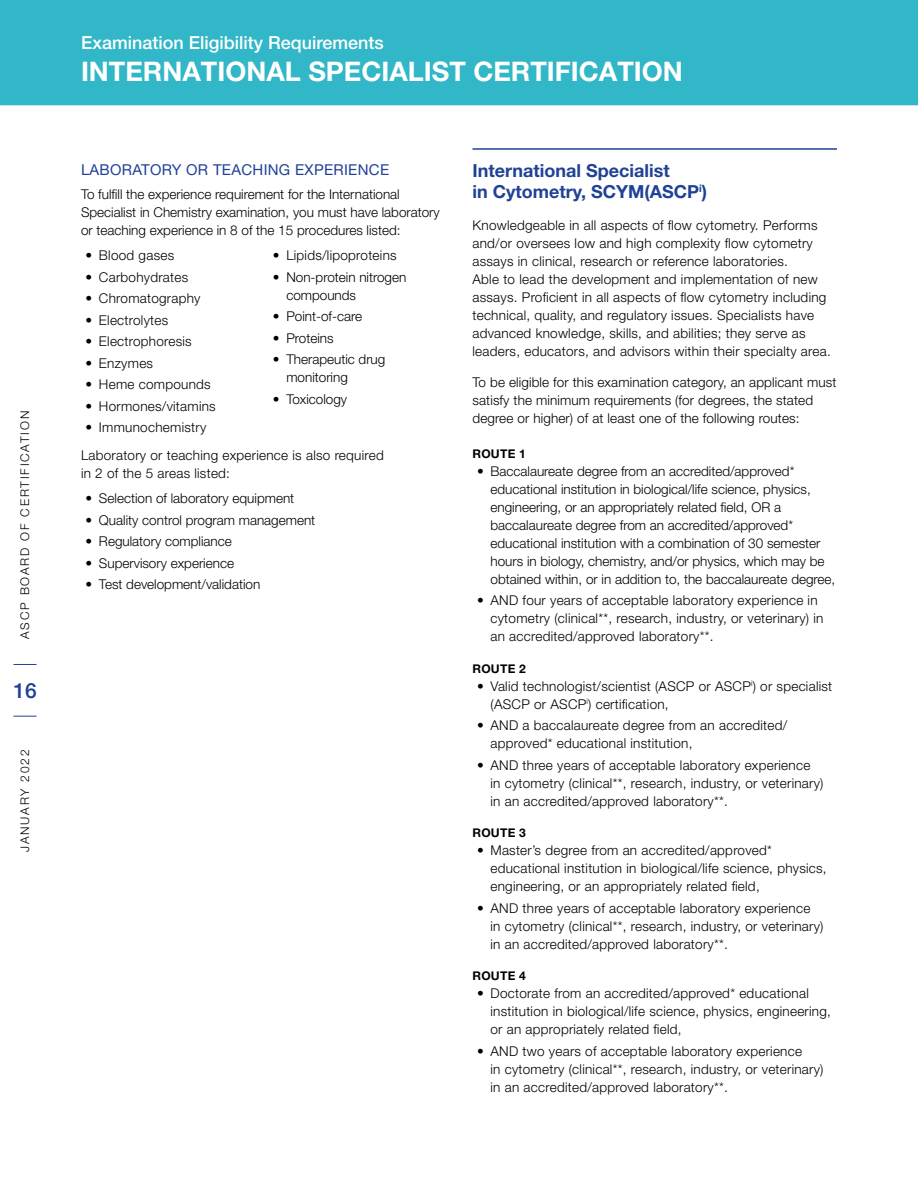
<style>
.page{position:relative;width:918px;height:1188px;background:#fff}
.page>*{position:absolute;margin:0;border:0;box-sizing:border-box;transform-origin:0 0}
.t1{font:700 27px "Helvetica Neue LT Pro";color:#fff}
.t2{font:500 21px "Helvetica Neue LT Std";color:#214196}
.t3{font:700 18px/21.6px "Helvetica Neue LT Std";color:#214196}
.t4{font:500 18px "Helvetica Neue LT Pro";color:#fff}
.t5{font:15px "Helvetica Neue LT Std";letter-spacing:.02em;color:#214196}
.t6{font:300 13.5px/18px "Helvetica Neue LT Std";letter-spacing:.02em;color:#000}
.t7{font:300 13.5px/18px "Helvetica Neue LT Std";color:#000}
.t8{font:300 12px "Helvetica Neue LT Std";letter-spacing:.15em;color:#000}
.t9{font:700 12px "Helvetica Neue LT Std";letter-spacing:.02em;color:#000}
</style>
<div class="page">
<svg style="left:14px;top:664px;width:23px;height:1px"></svg>
<svg style="left:14px;top:716px;width:23px;height:1px"></svg>
<div style="left:0;top:0;width:918px;height:105px;background:#31b7c7"></div>
<hr style="left:472px;top:148px;width:365px;height:2px;background:#214196">
<p class="t8" style="left:18px;top:639px;width:229px;rotate:-90deg">ASCP BOARD OF CERTIFICATION</p>
<h2 class="t2" style="left:13px;top:678px;width:25px">16</h2>
<p class="t8" style="left:18px;top:852px;width:104px;rotate:-90deg">JANUARY 2022</p>
<h3 class="t4" style="left:81px;top:32px;width:304px">Examination Eligibility Requirements</h3>
<h1 class="t1" style="left:81px;top:55px;width:603px">INTERNATIONAL SPECIALIST CERTIFICATION</h1>
<p class="t5" style="left:81px;top:160px;width:310px">LABORATORY OR TEACHING EXPERIENCE</p>
<p class="t7" style="left:81px;top:185px;width:360px">To fulfill the experience requirement for the International<br>Specialist in Chemistry examination, you must have laboratory or teaching experience in 8 of the 15 procedures listed:</p>
<p class="t6" style="left:85px;top:246px;width:90px">• Blood gases</p>
<p class="t6" style="left:85px;top:268px;width:104px">• Carbohydrates</p>
<p class="t6" style="left:85px;top:289px;width:117px">• Chromatography</p>
<p class="t6" style="left:85px;top:311px;width:84px">• Electrolytes</p>
<p class="t6" style="left:85px;top:332px;width:108px">• Electrophoresis</p>
<p class="t6" style="left:85px;top:354px;width:69px">• Enzymes</p>
<p class="t6" style="left:85px;top:375px;width:127px">• Heme compounds</p>
<p class="t6" style="left:85px;top:397px;width:132px">• Hormones/vitamins</p>
<p class="t6" style="left:85px;top:418px;width:122px">• Immunochemistry</p>
<p class="t6" style="left:273px;top:246px;width:125px">• Lipids/lipoproteins</p>
<p class="t7" style="left:286px;top:267px;width:122px;text-indent:-14px">• Non-protein nitrogen compounds</p>
<p class="t7" style="left:273px;top:307px;width:91px">• Point-of-care</p>
<p class="t7" style="left:273px;top:328px;width:62px">• Proteins</p>
<p class="t7" style="left:286px;top:350px;width:101px;text-indent:-14px">• Therapeutic drug monitoring</p>
<p class="t7" style="left:273px;top:389px;width:76px">• Toxicology</p>
<p class="t6" style="left:81px;top:446px;width:304px">Laboratory or teaching experience is also required in 2 of the 5 areas listed:</p>
<p class="t7" style="left:85px;top:489px;width:210px">• Selection of laboratory equipment</p>
<p class="t7" style="left:85px;top:511px;width:231px">• Quality control program management</p>
<p class="t7" style="left:85px;top:532px;width:148px">• Regulatory compliance</p>
<p class="t7" style="left:85px;top:554px;width:150px">• Supervisory experience</p>
<p class="t7" style="left:85px;top:575px;width:176px">• Test development/validation</p>
<h3 class="t3" style="left:472px;top:159px;width:236px">International Specialist<br>in Cytometry, SCYM(ASCP<sup>i</sup>)</h3>
<p class="t6" style="left:472px;top:216px;width:360px">Knowledgeable in all aspects of flow cytometry. Performs and/or oversees low and high complexity flow cytometry assays in clinical, research or reference laboratories.<br>Able to lead the development and implementation of new assays. Proficient in all aspects of flow cytometry including technical, quality, and regulatory issues. Specialists have advanced knowledge, skills, and abilities; they serve as leaders, educators, and advisors within their specialty area.</p>
<p class="t6" style="left:472px;top:373px;width:365px">To be eligible for this examination category, an applicant must satisfy the minimum requirements (for degrees, the stated degree or higher) of at least one of the following routes:</p>
<p class="t9" style="left:472px;top:446px;width:55px">ROUTE 1</p>
<p class="t7" style="left:490px;top:462px;width:346px;text-indent:-14px">• Baccalaureate degree from an accredited/approved* educational institution in biological/life science, physics, engineering, or an appropriately related field, OR a baccalaureate degree from an accredited/approved* educational institution with a combination of 30 semester hours in biology, chemistry, and/or physics, which may be obtained within, or in addition to, the baccalaureate degree,</p>
<p class="t6" style="left:490px;top:591px;width:335px;text-indent:-14px">• AND four years of acceptable laboratory experience in cytometry (clinical**, research, industry, or veterinary) in an accredited/approved laboratory**.</p>
<p class="t9" style="left:472px;top:661px;width:55px">ROUTE 2</p>
<p class="t6" style="left:491px;top:677px;width:343px;text-indent:-14px">• Valid technologist/scientist (ASCP or ASCP<sup>i</sup>) or specialist (ASCP or ASCP<sup>i</sup>) certification,</p>
<p class="t6" style="left:491px;top:716px;width:298px;text-indent:-14px">• AND a baccalaureate degree from an accredited/ approved* educational institution,</p>
<p class="t6" style="left:491px;top:756px;width:335px;text-indent:-13px">• AND three years of acceptable laboratory experience in cytometry (clinical**, research, industry, or veterinary) in an accredited/approved laboratory**.</p>
<p class="t9" style="left:472px;top:826px;width:55px">ROUTE 3</p>
<p class="t6" style="left:490px;top:841px;width:338px;text-indent:-14px">• Master’s degree from an accredited/approved* educational institution in biological/life science, physics, engineering, or an appropriately related field,</p>
<p class="t6" style="left:490px;top:899px;width:335px;text-indent:-14px">• AND three years of acceptable laboratory experience in cytometry (clinical**, research, industry, or veterinary) in an accredited/approved laboratory**.</p>
<p class="t9" style="left:472px;top:969px;width:55px">ROUTE 4</p>
<p class="t6" style="left:490px;top:984px;width:342px;text-indent:-14px">• Doctorate from an accredited/approved* educational institution in biological/life science, physics, engineering, or an appropriately related field,</p>
<p class="t6" style="left:490px;top:1042px;width:335px;text-indent:-14px">• AND two years of acceptable laboratory experience<br>in cytometry (clinical**, research, industry, or veterinary) in an accredited/approved laboratory**.</p>
</div>
